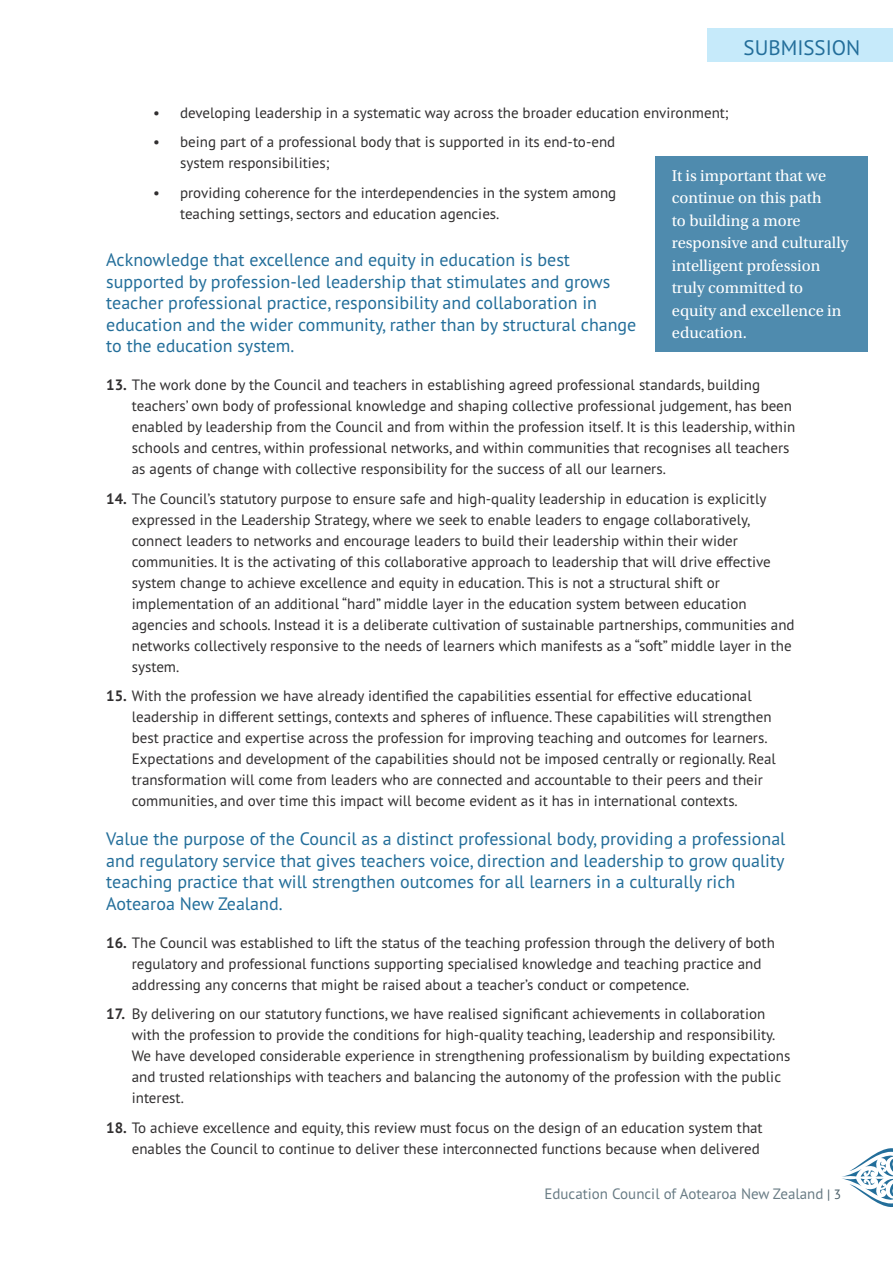
<style>
.page{position:relative;width:893px;height:1263px;background:#fff}
.page>*{position:absolute;margin:0;border:0;box-sizing:border-box;transform-origin:0 0}
.t1{font:21px "PT Sans Pro";color:#236e9a}
.subheading2{font:18px/21.6px "PT Sans Pro";color:#236e9a}
.quote_in_box{font:16.5px/22.5px "Utopia Std";color:#fff}
.t2{font:15px/21px "PT Sans Pro";color:#312f30}
.t3{font:15px "PT Sans Pro";color:#697c85}
.s1{font-weight:700}
.s2{font-size:13.5px;color:#4b5f68}
</style>
<div class="page">
<div style="left:655px;top:156px;width:212px;height:195px;background:#4f8bae"></div>
<div style="left:707px;top:28px;width:186px;height:34px;background:#c6eafa"></div>
<svg style="left:842px;top:1148px;width:51px;height:59px"></svg>
<h1 class="t1" style="left:744px;top:33px;width:118px">SUBMISSION</h1>
<p class="t2" style="left:153px;top:102px;width:577px">• developing leadership in a systematic way across the broader education environment;</p>
<p class="t2" style="left:180px;top:131px;width:437px;text-indent:-27px">• being part of a professional body that is supported in its end-to-end system responsibilities;</p>
<p class="t2" style="left:180px;top:182px;width:438px;text-indent:-27px">• providing coherence for the interdependencies in the system among teaching settings, sectors and education agencies.</p>
<p class="subheading2" style="left:106px;top:248px;width:532px">Acknowledge that excellence and equity in education is best supported by profession-led leadership that stimulates and grows teacher professional practice, responsibility and collaboration in education and the wider community, rather than by structural change to the education system.</p>
<p class="t2" style="left:132px;top:374px;width:665px;text-indent:-26px"><span class="s1">13.</span> The work done by the Council and teachers in establishing agreed professional standards, building teachers’ own body of professional knowledge and shaping collective professional judgement, has been enabled by leadership from the Council and from within the profession itself. It is this leadership, within schools and centres, within professional networks, and within communities that recognises all teachers as agents of change with collective responsibility for the success of all our learners.</p>
<p class="t2" style="left:132px;top:488px;width:664px;text-indent:-26px"><span class="s1">14.</span> The Council’s statutory purpose to ensure safe and high-quality leadership in education is explicitly expressed in the Leadership Strategy, where we seek to enable leaders to engage collaboratively, connect leaders to networks and encourage leaders to build their leadership within their wider communities. It is the activating of this collaborative approach to leadership that will drive effective system change to achieve excellence and equity in education. This is not a structural shift or implementation of an additional “hard” middle layer in the education system between education agencies and schools. Instead it is a deliberate cultivation of sustainable partnerships, communities and networks collectively responsive to the needs of learners which manifests as a “soft” middle layer in the system.</p>
<p class="t2" style="left:132px;top:685px;width:646px;text-indent:-26px"><span class="s1">15.</span> With the profession we have already identified the capabilities essential for effective educational leadership in different settings, contexts and spheres of influence. These capabilities will strengthen best practice and expertise across the profession for improving teaching and outcomes for learners.<br>Expectations and development of the capabilities should not be imposed centrally or regionally. Real transformation will come from leaders who are connected and accountable to their peers and their communities, and over time this impact will become evident as it has in international contexts.</p>
<p class="subheading2" style="left:106px;top:827px;width:681px">Value the purpose of the Council as a distinct professional body, providing a professional and regulatory service that gives teachers voice, direction and leadership to grow quality teaching practice that will strengthen outcomes for all learners in a culturally rich Aotearoa New Zealand.</p>
<p class="t2" style="left:132px;top:932px;width:645px;text-indent:-26px"><span class="s1">16.</span> The Council was established to lift the status of the teaching profession through the delivery of both regulatory and professional functions supporting specialised knowledge and teaching practice and addressing any concerns that might be raised about a teacher’s conduct or competence.</p>
<p class="t2" style="left:132px;top:1003px;width:660px;text-indent:-26px"><span class="s1">17.</span> By delivering on our statutory functions, we have realised significant achievements in collaboration with the profession to provide the conditions for high-quality teaching, leadership and responsibility.<br>We have developed considerable experience in strengthening professionalism by building expectations and trusted relationships with teachers and balancing the autonomy of the profession with the public interest.</p>
<p class="t2" style="left:106px;top:1117px;width:658px;text-align:right"><span class="s1">18.</span> To achieve excellence and equity, this review must focus on the design of an education system that enables the Council to continue to deliver these interconnected functions because when delivered</p>
<p class="quote_in_box" style="left:672px;top:165px;width:178px">It is important that we continue on this path<br>to building a more responsive and culturally intelligent profession truly committed to equity and excellence in education.</p>
<p class="t3" style="left:544px;top:1184px;width:298px">Education Council of Aotearoa New Zealand <span class="s2">| 3</span></p>
</div>
